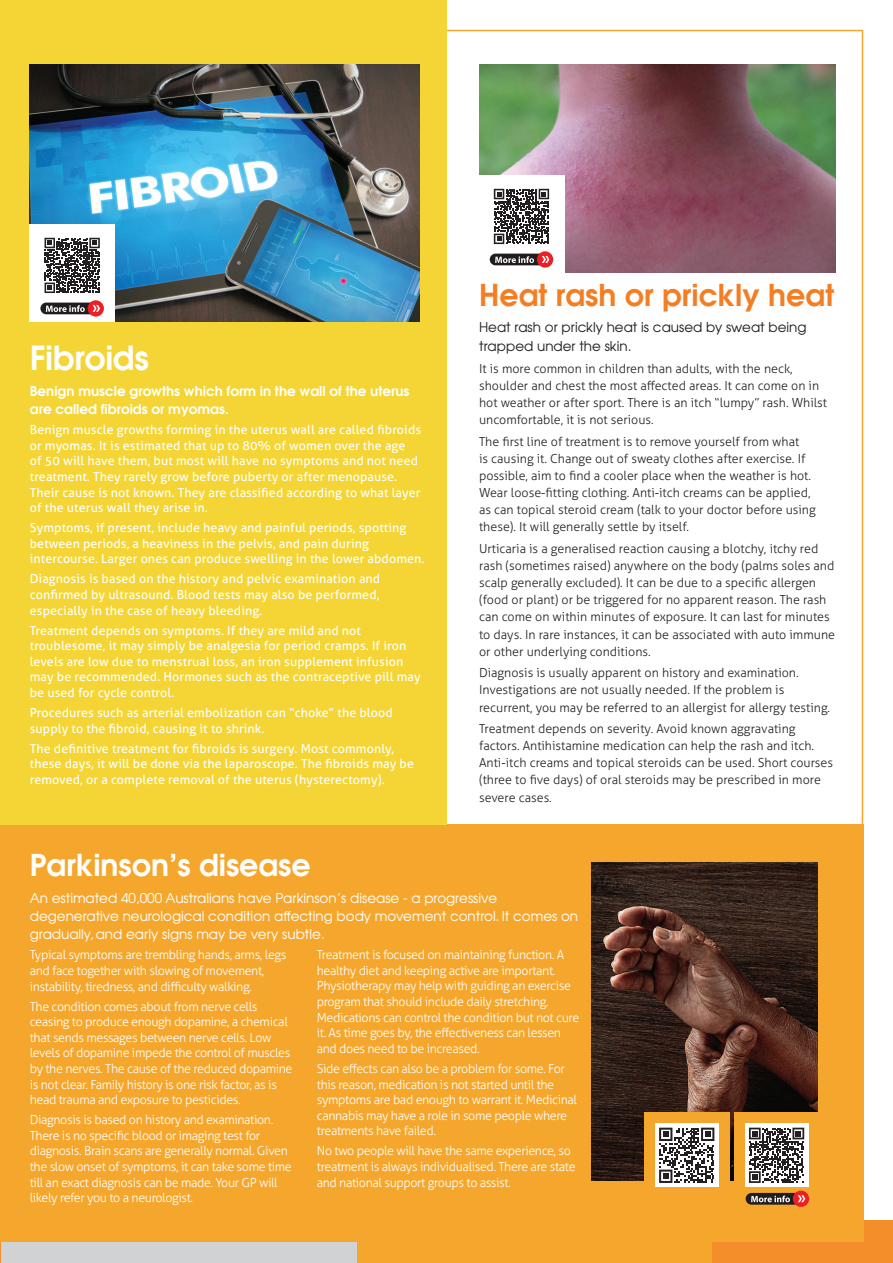
<style>
.page{position:relative;width:893px;height:1263px;background:#fff}
.page>*{position:absolute;margin:0;border:0;box-sizing:border-box;transform-origin:0 0}
.t1{font:600 33px "Avant Garde";letter-spacing:-.01em;color:#fff}
.t2{font:600 30px "Avant Garde";color:#f47e23}
.t3{font:600 30px "Avant Garde";color:#fff}
.t4{font:13.5px/18px "Avant Garde";color:#fff}
.t5{font:600 13.5px/18px "Avant Garde";color:#fff}
.t6{font:13.5px/19.5px "Avant Garde";color:#231f20}
.t7{font:300 12.45px/17.1px "Aller";color:#231f20}
.t8{font:300 12.45px/15.6px "Aller";letter-spacing:-.03em;color:#fff}
.t9{font:12.45px/15.6px "Aller";letter-spacing:.01em;color:#fff}
</style>
<div class="page">
<hr style="left:0;top:1220px;width:1px;height:43px;background:#f48e2a">
<div style="left:1px;top:1220px;width:356px;height:43px;background:#d1d2d4"></div>
<div style="left:357px;top:1220px;width:356px;height:43px;background:#f5a72d"></div>
<div style="left:713px;top:1220px;width:180px;height:43px;background:#f48e2a"></div>
<div style="left:0;top:825px;width:863px;height:417px;background:#f5a72d"></div>
<div style="left:0;top:0;width:446px;height:825px;background:#f4d535"></div>
<img style="left:592px;top:863px;width:226px;height:317px">
<div style="left:734px;top:1113px;width:85px;height:85px;background:#f5a72d"></div>
<div style="left:745px;top:1123px;width:63px;height:64px;background:#fff"></div>
<div style="left:644px;top:1113px;width:85px;height:85px;background:#f5a72d"></div>
<div style="left:655px;top:1123px;width:64px;height:64px;background:#fff"></div>
<img style="left:30px;top:65px;width:390px;height:257px">
<img style="left:479px;top:65px;width:357px;height:208px">
<div style="left:30px;top:224px;width:85px;height:98px;background:#fff"></div>
<div style="left:479px;top:175px;width:85px;height:100px;background:#fff"></div>
<svg style="left:88px;top:300px;width:16px;height:17px"></svg>
<svg style="left:40px;top:303px;width:60px;height:11px"></svg>
<svg style="left:537px;top:251px;width:16px;height:17px"></svg>
<svg style="left:490px;top:254px;width:59px;height:11px"></svg>
<svg style="left:793px;top:1190px;width:16px;height:17px"></svg>
<svg style="left:746px;top:1193px;width:59px;height:12px"></svg>
<svg style="left:45px;top:238px;width:55px;height:55px"></svg>
<svg style="left:494px;top:189px;width:55px;height:55px"></svg>
<svg style="left:749px;top:1128px;width:55px;height:55px"></svg>
<svg style="left:659px;top:1128px;width:55px;height:55px"></svg>
<h1 class="t1" style="left:30px;top:336px;width:121px">Fibroids</h1>
<p class="t5" style="left:30px;top:382px;width:381px">Benign muscle growths which form in the wall of the uterus are called fibroids or myomas.</p>
<p class="t9" style="left:30px;top:422px;width:393px">Benign muscle growths forming in the uterus wall are called fibroids or myomas. It is estimated that up to 80% of women over the age<br>of 50 will have them, but most will have no symptoms and not need treatment. They rarely grow before puberty or after menopause.<br>Their cause is not known. They are classified according to what layer of the uterus wall they arise in.</p>
<p class="t9" style="left:30px;top:520px;width:396px">Symptoms, if present, include heavy and painful periods, spotting between periods, a heaviness in the pelvis, and pain during intercourse. Larger ones can produce swelling in the lower abdomen.</p>
<p class="t9" style="left:30px;top:571px;width:352px;text-align:justify">Diagnosis is based on the history and pelvic examination and confirmed by ultrasound. Blood tests may also be performed, especially in the case of heavy bleeding.</p>
<p class="t9" style="left:30px;top:622px;width:392px">Treatment depends on symptoms. If they are mild and not troublesome, it may simply be analgesia for period cramps. If iron levels are low due to menstrual loss, an iron supplement infusion may be recommended. Hormones such as the contraceptive pill may be used for cycle control.</p>
<p class="t9" style="left:30px;top:705px;width:364px">Procedures such as arterial embolization can “choke” the blood supply to the fibroid, causing it to shrink.</p>
<p class="t9" style="left:30px;top:740px;width:386px">The definitive treatment for fibroids is surgery. Most commonly, these days, it will be done via the laparoscope. The fibroids may be removed, or a complete removal of the uterus (hysterectomy).</p>
<h2 class="t2" style="left:479px;top:275px;width:357px">Heat rash or prickly heat</h2>
<p class="t6" style="left:479px;top:317px;width:329px">Heat rash or prickly heat is caused by sweat being trapped under the skin.</p>
<p class="t7" style="left:479px;top:360px;width:349px">It is more common in children than adults, with the neck, shoulder and chest the most affected areas. It can come on in hot weather or after sport. There is an itch “lumpy” rash. Whilst uncomfortable, it is not serious.</p>
<p class="t7" style="left:479px;top:433px;width:338px">The first line of treatment is to remove yourself from what<br>is causing it. Change out of sweaty clothes after exercise. If possible, aim to find a cooler place when the weather is hot.<br>Wear loose-fitting clothing. Anti-itch creams can be applied, as can topical steroid cream (talk to your doctor before using these). It will generally settle by itself.</p>
<p class="t7" style="left:479px;top:540px;width:357px">Urticaria is a generalised reaction causing a blotchy, itchy red rash (sometimes raised) anywhere on the body (palms soles and scalp generally excluded). It can be due to a specific allergen (food or plant) or be triggered for no apparent reason. The rash can come on within minutes of exposure. It can last for minutes to days. In rare instances, it can be associated with auto immune or other underlying conditions.</p>
<p class="t7" style="left:479px;top:664px;width:353px">Diagnosis is usually apparent on history and examination.<br>Investigations are not usually needed. If the problem is recurrent, you may be referred to an allergist for allergy testing.</p>
<p class="t7" style="left:479px;top:720px;width:356px">Treatment depends on severity. Avoid known aggravating factors. Antihistamine medication can help the rash and itch.<br>Anti-itch creams and topical steroids can be used. Short courses (three to five days) of oral steroids may be prescribed in more severe cases.</p>
<h2 class="t3" style="left:30px;top:845px;width:282px">Parkinson’s disease</h2>
<p class="t4" style="left:30px;top:889px;width:550px">An estimated 40,000 Australians have Parkinson’s disease - a progressive degenerative neurological condition affecting body movement control. It comes on gradually, and early signs may be very subtle.</p>
<p class="t8" style="left:30px;top:947px;width:258px">Typical symptoms are trembling hands, arms, legs and face together with slowing of movement, instability, tiredness, and difficulty walking.</p>
<p class="t8" style="left:30px;top:998px;width:264px">The condition comes about from nerve cells ceasing to produce enough dopamine, a chemical that sends messages between nerve cells. Low levels of dopamine impede the control of muscles by the nerves. The cause of the reduced dopamine is not clear. Family history is one risk factor, as is head trauma and exposure to pesticides.</p>
<p class="t8" style="left:30px;top:1112px;width:264px">Diagnosis is based on history and examination.<br>There is no specific blood or imaging test for diagnosis. Brain scans are generally normal. Given the slow onset of symptoms, it can take some time till an exact diagnosis can be made. Your GP will likely refer you to a neurologist.</p>
<p class="t8" style="left:317px;top:947px;width:264px">Treatment is focused on maintaining function. A healthy diet and keeping active are important.<br>Physiotherapy may help with guiding an exercise program that should include daily stretching.<br>Medications can control the condition but not cure it. As time goes by, the effectiveness can lessen and does need to be increased.</p>
<p class="t8" style="left:317px;top:1061px;width:262px">Side effects can also be a problem for some. For this reason, medication is not started until the symptoms are bad enough to warrant it. Medicinal cannabis may have a role in some people where treatments have failed.</p>
<p class="t8" style="left:317px;top:1143px;width:260px">No two people will have the same experience, so treatment is always individualised. There are state and national support groups to assist.</p>
</div>
